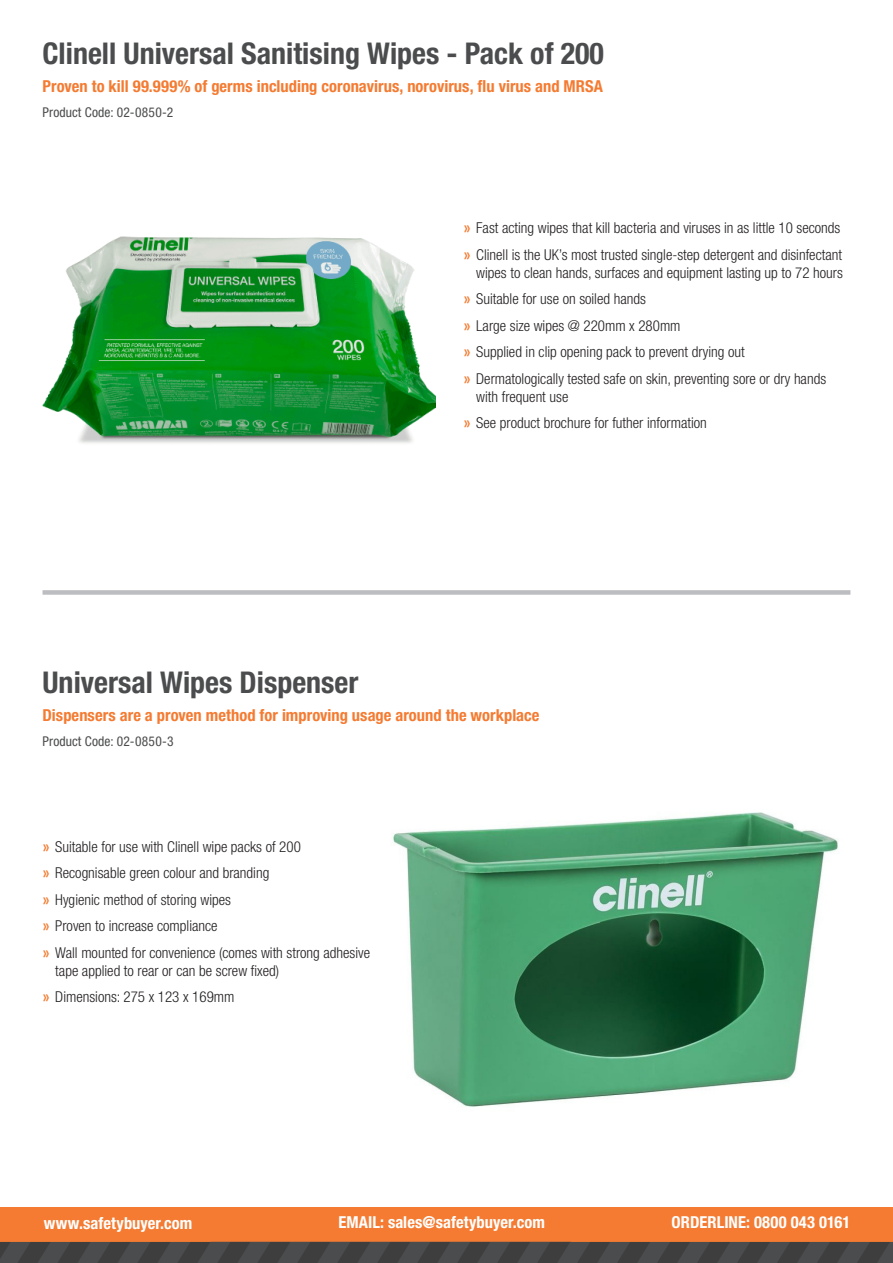
<style>
.page{position:relative;width:893px;height:1263px;background:#fff}
.page>*{position:absolute;margin:0;border:0;box-sizing:border-box;transform-origin:0 0}
.t1{font:700 condensed 30px "Helvetica Neue LT Pro";color:#4b4c4d}
.t2{font:700 condensed 16.5px "Helvetica Neue LT Pro";color:#f47b31}
.t3{font:700 condensed 16.5px "Helvetica Neue LT Pro";letter-spacing:.005em;color:#fff}
.t4{font:300 condensed 15px/26.5px "Helvetica Neue LT Pro";color:#231f20}
.t5{font:condensed 13.5px "Helvetica Neue LT Pro";letter-spacing:.015em;color:#4b4c4d}
.s1{font-family:"Praxis LT Pro";font-weight:400;font-stretch:normal;font-size:16.5px;color:#f47b31}
</style>
<div class="page">
<svg style="left:0;top:1208px;width:893px;height:55px;background:#b06639"></svg>
<img style="left:393px;top:812px;width:446px;height:295px">
<img style="left:42px;top:236px;width:394px;height:207px">
<div style="left:43px;top:590px;width:807px;height:5px;background:#bcbdc0"></div>
<h1 class="t1" style="left:43px;top:35px;width:563px">Clinell Universal Sanitising Wipes - Pack of 200</h1>
<p class="t2" style="left:43px;top:76px;width:562px">Proven to kill 99.999% of germs including coronavirus, norovirus, flu virus and MRSA</p>
<p class="t5" style="left:43px;top:104px;width:132px">Product Code: 02-0850-2</p>
<p class="t4" style="left:463px;top:215px;width:380px"><span class="s1">»</span> Fast acting wipes that kill bacteria and viruses in as little 10 seconds <span class="s1">»</span> Clinell is the UK’s most trusted single-step detergent and disinfectant</p>
<p class="t4" style="left:463px;top:259px;width:381px;text-indent:13px">wipes to clean hands, surfaces and equipment lasting up to 72 hours <span class="s1">»</span> Suitable for use on soiled hands<br><span class="s1">»</span> Large size wipes @ 220mm x 280mm<br><span class="s1">»</span> Supplied in clip opening pack to prevent drying out<br><span class="s1">»</span> Dermatologically tested safe on skin, preventing sore or dry hands</p>
<p class="t4" style="left:463px;top:383px;width:245px;text-indent:13px">with frequent use<br><span class="s1">»</span> See product brochure for futher information</p>
<h1 class="t1" style="left:43px;top:664px;width:317px">Universal Wipes Dispenser</h1>
<p class="t2" style="left:43px;top:706px;width:498px">Dispensers are a proven method for improving usage around the workplace</p>
<p class="t5" style="left:43px;top:734px;width:132px">Product Code: 02-0850-3</p>
<p class="t4" style="left:43px;top:833px;width:329px"><span class="s1">»</span> Suitable for use with Clinell wipe packs of 200<br><span class="s1">»</span> Recognisable green colour and branding<br><span class="s1">»</span> Hygienic method of storing wipes<br><span class="s1">»</span> Proven to increase compliance<br><span class="s1">»</span> Wall mounted for convenience (comes with strong adhesive</p>
<p class="t4" style="left:43px;top:957px;width:238px;text-indent:13px">tape applied to rear or can be screw fixed) <span class="s1">»</span> Dimensions: 275 x 123 x 169mm</p>
<p class="t3" style="left:44px;top:1213px;width:150px">www.safetybuyer.com</p>
<p class="t3" style="left:338px;top:1212px;width:208px">EMAIL: sales@safetybuyer.com</p>
<p class="t3" style="left:672px;top:1212px;width:180px">ORDERLINE: 0800 043 0161</p>
</div>
